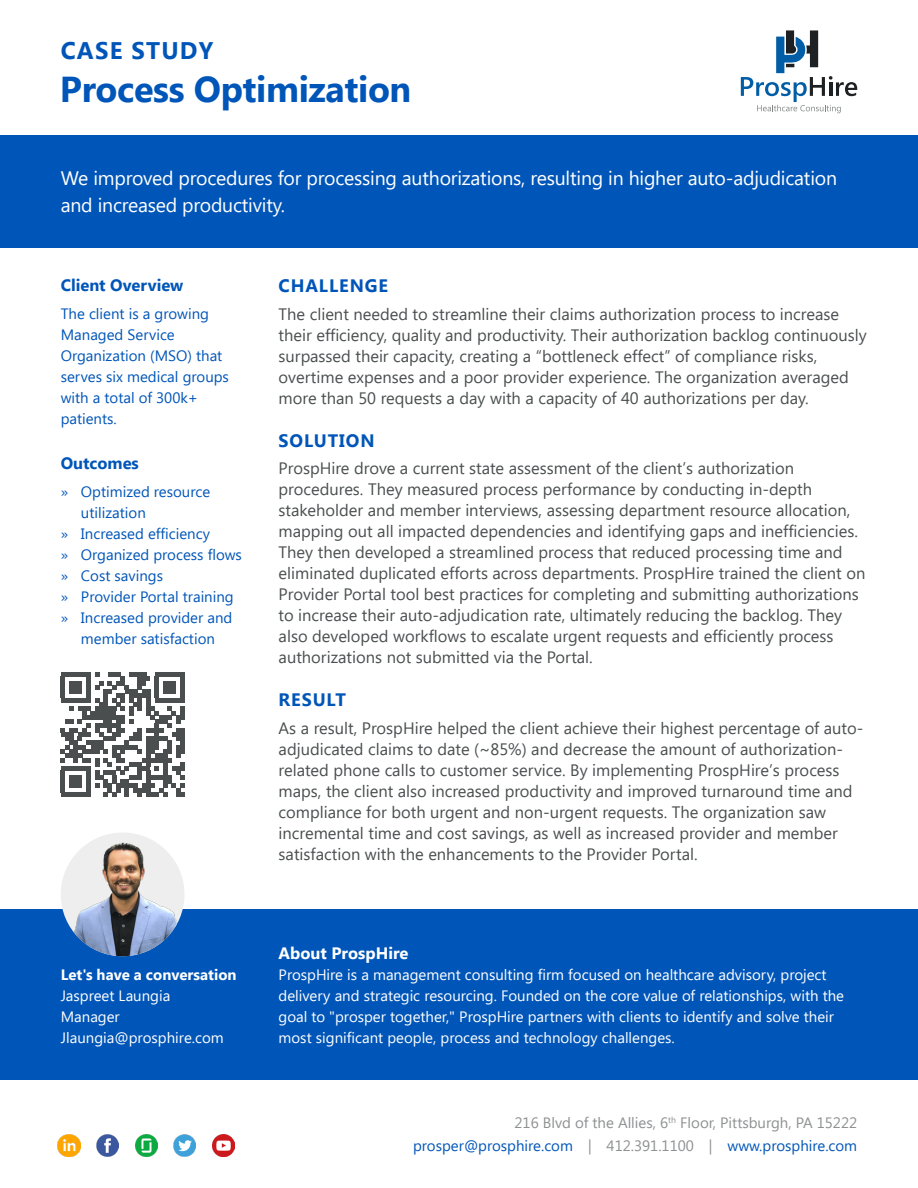
<style>
.page{position:relative;width:918px;height:1188px;background:#fff}
.page>*{position:absolute;margin:0;border:0;box-sizing:border-box;transform-origin:0 0}
.t1{font:700 36px "Segoe UI";letter-spacing:-.01em;color:#0055b8}
.t2{font:700 24px "Segoe UI";letter-spacing:.05em;color:#0055b8}
.t3{font:19.5px/27px "Segoe UI";letter-spacing:-.01em;color:#fff}
.t4{font:700 18px "Segoe UI";letter-spacing:.05em;color:#0055b8}
.t5{font:16.5px/21px "Segoe UI";color:#4a4e4f}
.t6{font:700 16.5px "Segoe UI";color:#0055b8}
.t7{font:700 16.5px "Segoe UI";color:#fff}
.t8{font:15px/21px "Segoe UI";color:#fff}
.t9{font:15px/21px "Segoe UI";color:#0055b8}
.t10{font:15px/22.5px "Segoe UI";color:#8e9091;text-align:right}
.t11{font:700 15px "Segoe UI";color:#fff}
.s1{color:#0055b8}
</style>
<div class="page">
<div style="left:0;top:135px;width:918px;height:113px;background:#0055b8"></div>
<div style="left:0;top:909px;width:918px;height:171px;background:#0055b8"></div>
<img style="left:61px;top:832px;width:123px;height:124px;border-radius:62px">
<img style="left:97px;top:1134px;width:22px;height:22px">
<img style="left:135px;top:1134px;width:22px;height:22px">
<img style="left:58px;top:1134px;width:22px;height:22px">
<svg style="left:741px;top:30px;width:116px;height:83px"></svg>
<svg style="left:61px;top:672px;width:123px;height:124px"></svg>
<img style="left:212px;top:1134px;width:22px;height:22px">
<img style="left:174px;top:1134px;width:22px;height:23px">
<h2 class="t2" style="left:61px;top:37px;width:154px">CASE STUDY</h2>
<h1 class="t1" style="left:60px;top:69px;width:353px">Process Optimization</h1>
<p class="t3" style="left:61px;top:165px;width:778px">We improved procedures for processing authorizations, resulting in higher auto-adjudication and increased productivity.</p>
<p class="t6" style="left:61px;top:276px;width:124px">Client Overview</p>
<p class="t9" style="left:61px;top:303px;width:170px">The client is a growing<br>Managed Service<br>Organization MSO that serves six medical groups with a total of 300k+ patients.</p>
<p class="t6" style="left:61px;top:454px;width:80px">Outcomes</p>
<p class="t9" style="left:61px;top:481px;width:151px">» Optimized resource</p>
<p class="t9" style="left:81px;top:502px;width:66px">utilization</p>
<p class="t9" style="left:61px;top:523px;width:151px">» Increased efficiency</p>
<p class="t9" style="left:61px;top:544px;width:183px">» Organized process flows</p>
<p class="t9" style="left:61px;top:565px;width:104px">» Cost savings</p>
<p class="t9" style="left:61px;top:586px;width:175px">» Provider Portal training</p>
<p class="t9" style="left:61px;top:607px;width:173px">» Increased provider and</p>
<p class="t9" style="left:81px;top:628px;width:135px">member satisfaction</p>
<p class="t11" style="left:61px;top:966px;width:177px">Let's have a conversation</p>
<p class="t8" style="left:61px;top:985px;width:165px">Jaspreet Laungia<br>Manager<br>Jlaungia@prosphire.com</p>
<p class="t4" style="left:279px;top:275px;width:111px">CHALLENGE</p>
<p class="t5" style="left:279px;top:304px;width:590px">The client needed to streamline their claims authorization process to increase their efficiency, quality and productivity. Their authorization backlog continuously surpassed their capacity, creating a bottleneck effect of compliance risks, overtime expenses and a poor provider experience. The organization averaged more than 50 requests a day with a capacity of 40 authorizations per day.</p>
<p class="t4" style="left:279px;top:430px;width:98px">SOLUTION</p>
<p class="t5" style="left:279px;top:458px;width:588px">ProspHire drove a current state assessment of the client s authorization procedures. They measured process performance by conducting in-depth stakeholder and member interviews, assessing department resource allocation, mapping out all impacted dependencies and identifying gaps and inefficiencies.<br>They then developed a streamlined process that reduced processing time and eliminated duplicated efforts across departments. ProspHire trained the client on Provider Portal tool best practices for completing and submitting authorizations to increase their auto-adjudication rate, ultimately reducing the backlog. They also developed workflows to escalate urgent requests and efficiently process authorizations not submitted via the Portal.</p>
<p class="t4" style="left:279px;top:689px;width:69px">RESULT</p>
<p class="t5" style="left:279px;top:718px;width:586px">As a result, ProspHire helped the client achieve their highest percentage of auto&shy;adjudicated claims to date ~85% and decrease the amount of authorization&shy;related phone calls to customer service. By implementing ProspHire s process maps, the client also increased productivity and improved turnaround time and compliance for both urgent and non-urgent requests. The organization saw incremental time and cost savings, as well as increased provider and member satisfaction with the enhancements to the Provider Portal.</p>
<p class="t7" style="left:279px;top:943px;width:131px">About ProspHire</p>
<p class="t8" style="left:279px;top:964px;width:567px">ProspHire is a management consulting firm focused on healthcare advisory, project delivery and strategic resourcing. Founded on the core value of relationships, with the goal to "prosper together," ProspHire partners with clients to identify and solve their most significant people, process and technology challenges.</p>
<p class="t10" style="left:413px;top:1112px;width:446px">216 Blvd of the Allies, 6<sup>th</sup> Floor, Pittsburgh, PA 15222 <span class="s1">prosper@prosphire.com</span> | 412.391.1100 | <span class="s1">www.prosphire.com</span></p>
</div>
